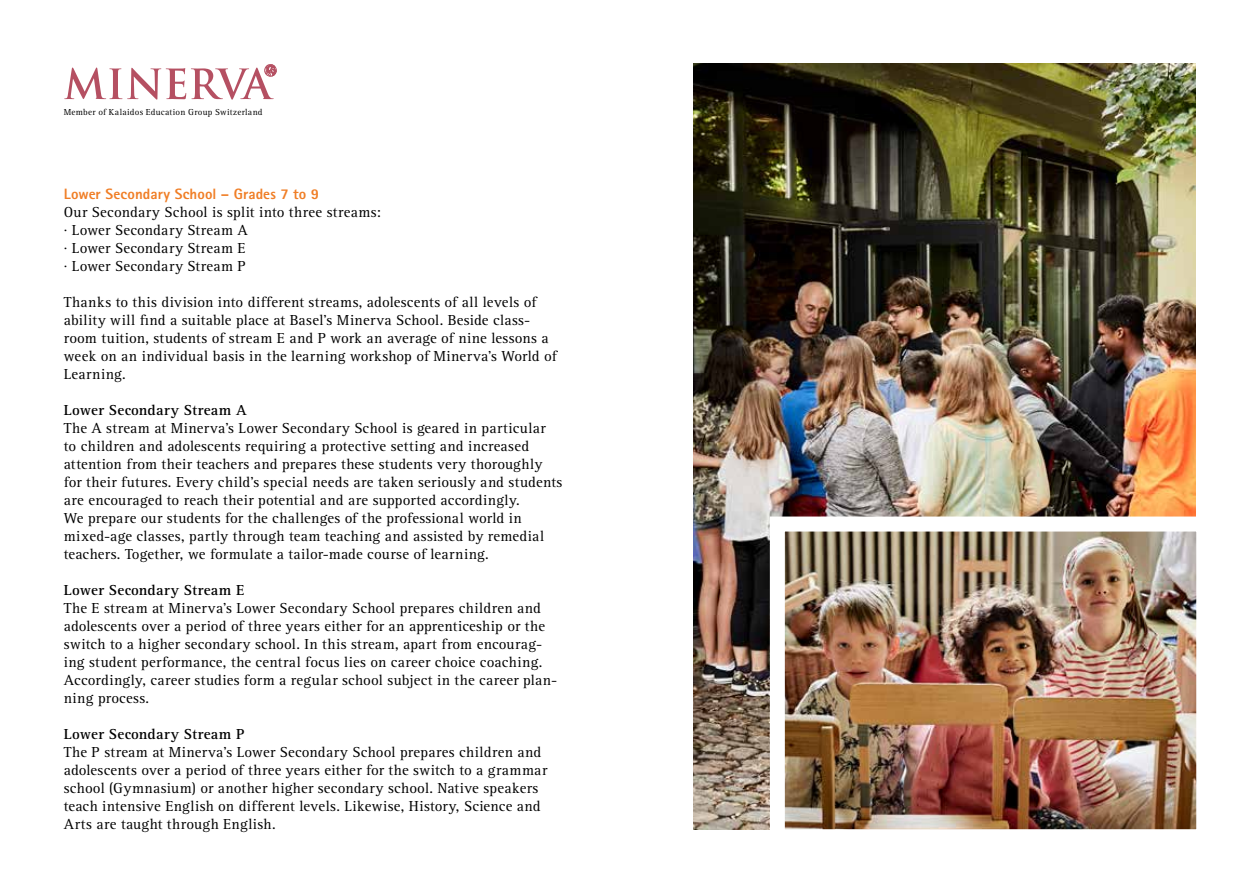
<style>
.page{position:relative;width:1259px;height:893px;background:#fff}
.page>*{position:absolute;margin:0;border:0;box-sizing:border-box;transform-origin:0 0}
.t1{font:15px/18px "Rotis Serif Std";letter-spacing:.02em;color:#000}
.t2{font:15px/18px "Rotis Serif";letter-spacing:.02em;color:#000}
.t3{font:700 15px "Rotis Serif Std";letter-spacing:.015em;color:#000}
.t4{font:800 15px "Rotis Sans Serif Std";letter-spacing:.005em;color:#f07e26}
.t5{font:9px "Rotis Serif";letter-spacing:.03em;color:#000}
.s1{font-family:"Rotis Serif"}
</style>
<div class="page">
<img style="left:693px;top:64px;width:502px;height:765px">
<img style="left:762px;top:509px;width:435px;height:321px">
<svg style="left:64px;top:64px;width:212px;height:36px"></svg>
<p class="t5" style="left:64px;top:107px;width:200px">Member of Kalaidos Education Group Switzerland</p>
<p class="t4" style="left:64px;top:185px;width:257px">Lower Secondary School – Grades 7 to 9</p>
<p class="t1" style="left:64px;top:204px;width:319px">Our Secondary School is split into three streams: · Lower Secondary Stream A<br>· Lower Secondary Stream E<br>· Lower Secondary Stream P</p>
<p class="t1" style="left:64px;top:294px;width:474px">Thanks to this division into different streams, adolescents of all levels of ability will find a suitable place at Basel’s Minerva School. <span class="s1">Beside class-</span></p>
<p class="t2" style="left:64px;top:330px;width:494px">room tuition, students of stream E and P work an average of nine lessons a week on an individual basis in the learning workshop of Minerva’s World of<br>Learning.</p>
<p class="t3" style="left:64px;top:401px;width:184px">Lower Secondary Stream A</p>
<p class="t1" style="left:64px;top:420px;width:500px">The A stream at Minerva’s Lower Secondary School is geared in particular<br>to children and adolescents requiring a protective setting and increased attention from their teachers and prepares these students very thoroughly for their futures. Every child’s special needs are taken seriously and students are encouraged to reach their potential and are supported accordingly.<br>We prepare our students for the challenges of the professional world in mixed-age classes, partly through team teaching and assisted by remedial teachers. Together, we formulate a tailor-made course of learning.</p>
<p class="t3" style="left:64px;top:581px;width:182px">Lower Secondary Stream E</p>
<p class="t1" style="left:64px;top:600px;width:495px">The E stream at Minerva’s Lower Secondary School prepares children and adolescents over a period of three years either for an apprenticeship or the switch to a higher secondary school. In this stream, apart from encourag&shy;ing student performance, the central focus lies on career choice coaching.<br>Accordingly, career studies form a regular school subject in the career plan&shy;ning process.</p>
<p class="t3" style="left:64px;top:725px;width:182px">Lower Secondary Stream P</p>
<p class="t1" style="left:64px;top:744px;width:485px">The P stream at Minerva’s Lower Secondary School prepares children and adolescents over a period of three years either for the switch to a grammar school (Gymnasium) or another higher secondary school. Native speakers teach intensive English on different levels. Likewise, History, Science and Arts are taught through English.</p>
</div>
